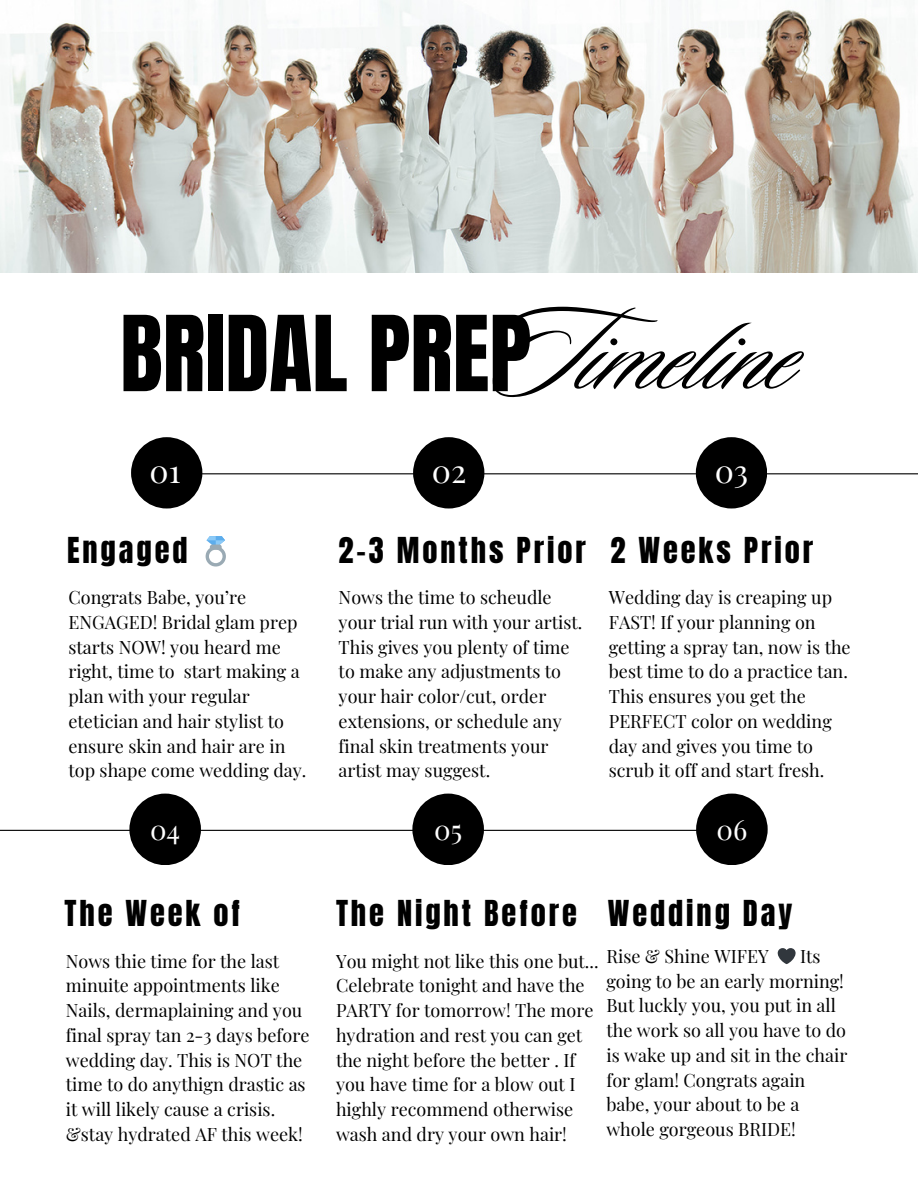
<style>
.page{position:relative;width:918px;height:1188px;background:#fff}
.page>*{position:absolute;margin:0;border:0;box-sizing:border-box;transform-origin:0 0}
.t1{font:122.7px "Sloop Script Pro";color:#000}
.t2{font:88.95px "Anton";color:#000}
.t3{font:31.95px "Playfair Display";color:#fff}
.t4{font:30.45px "Anton";letter-spacing:.095em;color:#000}
.t5{font:27.6px "Playfair Display";color:#fff}
.t6{font:18px/24.8px "Playfair Display";color:#000}
</style>
<div class="page">
<hr style="left:0;top:830px;width:736px;height:1px;background:#000">
<div style="left:129px;top:794px;width:72px;height:71px;background:#000;border-radius:50%"></div>
<div style="left:412px;top:794px;width:72px;height:71px;background:#000;border-radius:50%"></div>
<div style="left:696px;top:794px;width:72px;height:71px;background:#000;border-radius:50%"></div>
<hr style="left:185px;top:473px;width:733px;height:1px;background:#000">
<div style="left:131px;top:437px;width:71px;height:72px;background:#000;border-radius:50%"></div>
<div style="left:413px;top:437px;width:71px;height:72px;background:#000;border-radius:50%"></div>
<div style="left:696px;top:437px;width:71px;height:72px;background:#000;border-radius:50%"></div>
<img style="left:0;top:0;width:918px;height:272px">
<p class="t1" style="left:486px;top:289px;width:173px">T</p>
<p class="t2" style="left:120px;top:290px;width:413px">BRIDAL PREP</p>
<p class="t1" style="left:581px;top:289px;width:217px">imeline</p>
<p class="t3" style="left:150px;top:448px;width:33px">01</p>
<p class="t4" style="left:67px;top:528px;width:122px">Engaged</p>
<p class="t6" style="left:68px;top:584px;width:239px">Congrats Babe, you’re<br>ENGAGED! Bridal glam prep starts NOW! you heard me right, time to start making a plan with your regular etetician and hair stylist to ensure skin and hair are in top shape come wedding day.</p>
<p class="t3" style="left:432px;top:448px;width:36px">02</p>
<p class="t3" style="left:715px;top:448px;width:35px">03</p>
<p class="t4" style="left:339px;top:528px;width:249px">2-3 Months Prior</p>
<p class="t4" style="left:610px;top:528px;width:204px">2 Weeks Prior</p>
<p class="t6" style="left:339px;top:584px;width:245px">Nows the time to scheudle your trial run with your artist.<br>This gives you plenty of time to make any adjustments to your hair color/cut, order extensions, or schedule any final skin treatments your artist may suggest.</p>
<p class="t6" style="left:609px;top:584px;width:243px">Wedding day is creaping up<br>FAST! If your planning on getting a spray tan, now is the best time to do a practice tan.<br>This ensures you get the<br>PERFECT color on wedding day and gives you time to scrub it off and start fresh.</p>
<p class="t5" style="left:150px;top:810px;width:32px">04</p>
<p class="t5" style="left:434px;top:810px;width:29px">05</p>
<p class="t5" style="left:716px;top:810px;width:32px">06</p>
<p class="t4" style="left:65px;top:891px;width:177px">The Week of</p>
<p class="t4" style="left:336px;top:891px;width:242px">The Night Before</p>
<p class="t4" style="left:608px;top:891px;width:186px">Wedding Day</p>
<p class="t6" style="left:336px;top:948px;width:264px">You might not like this one but...<br>Celebrate tonight and have the<br>PARTY for tomorrow! The more hydration and rest you can get the night before the better . If you have time for a blow out I highly recommend otherwise wash and dry your own hair!</p>
<p class="t6" style="left:606px;top:943px;width:164px">Rise &amp; Shine WIFEY</p>
<p class="t6" style="left:606px;top:943px;width:242px;text-indent:194px">Its going to be an early morning!<br>But luckly you, you put in all the work so all you have to do is wake up and sit in the chair for glam! Congrats again babe, your about to be a whole gorgeous BRIDE!</p>
<p class="t6" style="left:66px;top:948px;width:245px">Nows thie time for the last minuite appointments like<br>Nails, dermaplaining and you final spray tan 2-3 days before wedding day. This is NOT the time to do anythign drastic as it will likely cause a crisis. &amp;stay hydrated AF this week!</p>
</div>
